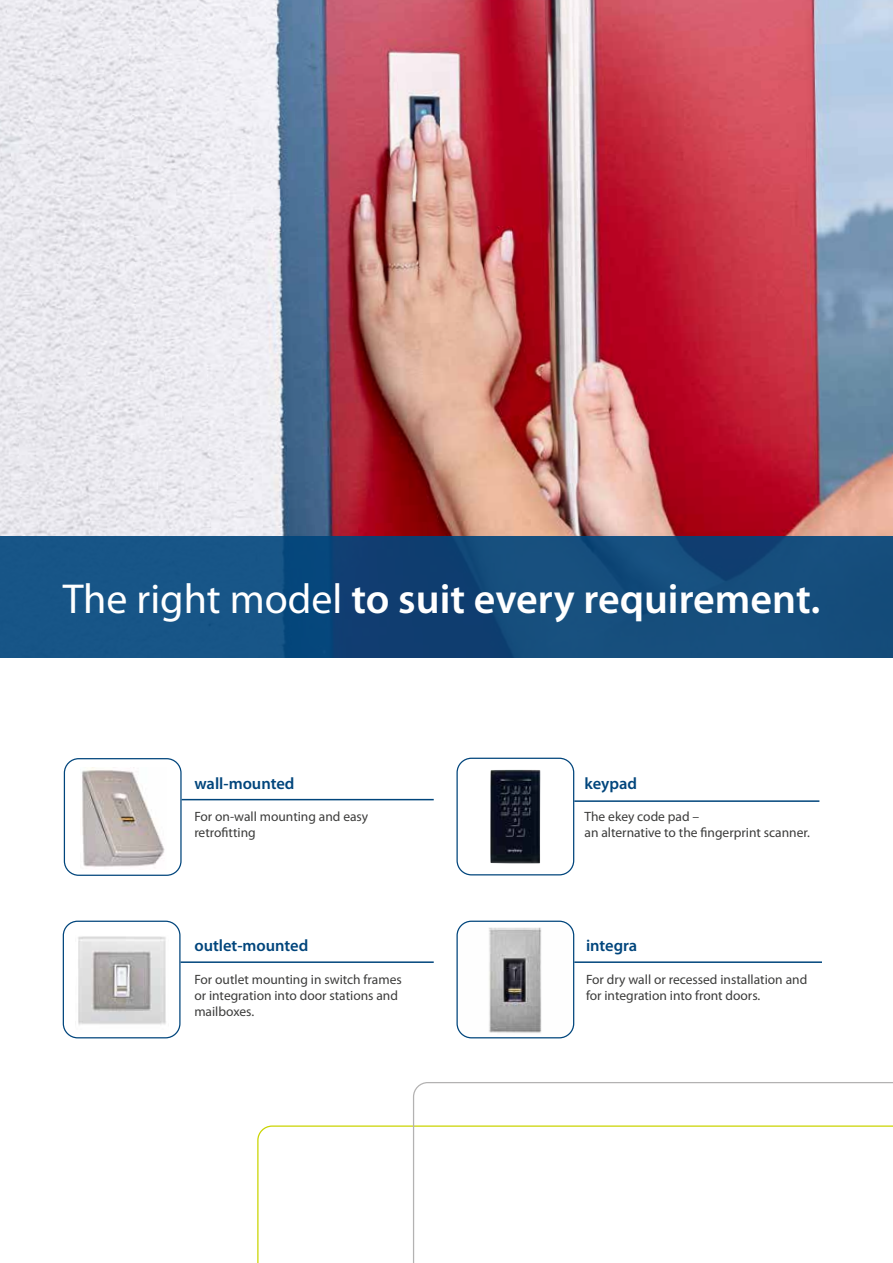
<style>
.page{position:relative;width:893px;height:1263px;background:#fff}
.page>*{position:absolute;margin:0;border:0;box-sizing:border-box;transform-origin:0 0}
.t1{font:600 42px "Myriad Pro";color:#fff}
.t2{font:600 16.5px "Myriad Pro";color:#00457c}
.t3{font:13.5px/16.2px "Myriad Pro";color:#3c3c3b}
.s1{font-weight:400}
</style>
<div class="page">
<img style="left:0;top:0;width:893px;height:536px">
<div style="left:64px;top:758px;width:118px;height:118px;border:1px solid #00457c;border-radius:14px"></div>
<img style="left:82px;top:768px;width:83px;height:100px">
<hr style="left:182px;top:799px;width:252px;height:1px;background:#00457c">
<div style="left:63px;top:921px;width:118px;height:117px;border:1px solid #00457c;border-radius:14px"></div>
<hr style="left:181px;top:961px;width:253px;height:2px;background:#00457c">
<div style="left:456px;top:758px;width:118px;height:117px;border:1px solid #00457c;border-radius:14px"></div>
<img style="left:78px;top:936px;width:88px;height:89px">
<img style="left:458px;top:921px;width:116px;height:117px">
<div style="left:456px;top:921px;width:118px;height:117px;border:1px solid #00457c;border-radius:14px"></div>
<hr style="left:574px;top:961px;width:248px;height:2px;background:#00457c">
<hr style="left:574px;top:800px;width:245px;height:2px;background:#00457c">
<img style="left:490px;top:770px;width:50px;height:93px">
<svg style="left:0;top:536px;width:893px;height:121px;fill:#164f7e"></svg>
<svg style="left:257px;top:1125px;width:155px;height:138px"></svg>
<svg style="left:412px;top:1082px;width:481px;height:181px"></svg>
<h1 class="t1" style="left:63px;top:572px;width:759px"><span class="s1">The right model</span> to suit every requirement.</h1>
<p class="t2" style="left:194px;top:773px;width:102px">wall-mounted</p>
<p class="t3" style="left:194px;top:808px;width:175px">For on-wall mounting and easy retrofitting</p>
<p class="t2" style="left:194px;top:935px;width:116px">outlet-mounted</p>
<p class="t3" style="left:194px;top:971px;width:209px">For outlet mounting in switch frames or integration into door stations and mailboxes.</p>
<p class="t2" style="left:584px;top:773px;width:54px">keypad</p>
<p class="t3" style="left:584px;top:808px;width:227px">The ekey code pad –<br>an alternative to the fingerprint scanner.</p>
<p class="t2" style="left:586px;top:935px;width:53px">integra</p>
<p class="t3" style="left:586px;top:971px;width:223px">For dry wall or recessed installation and for integration into front doors.</p>
</div>
